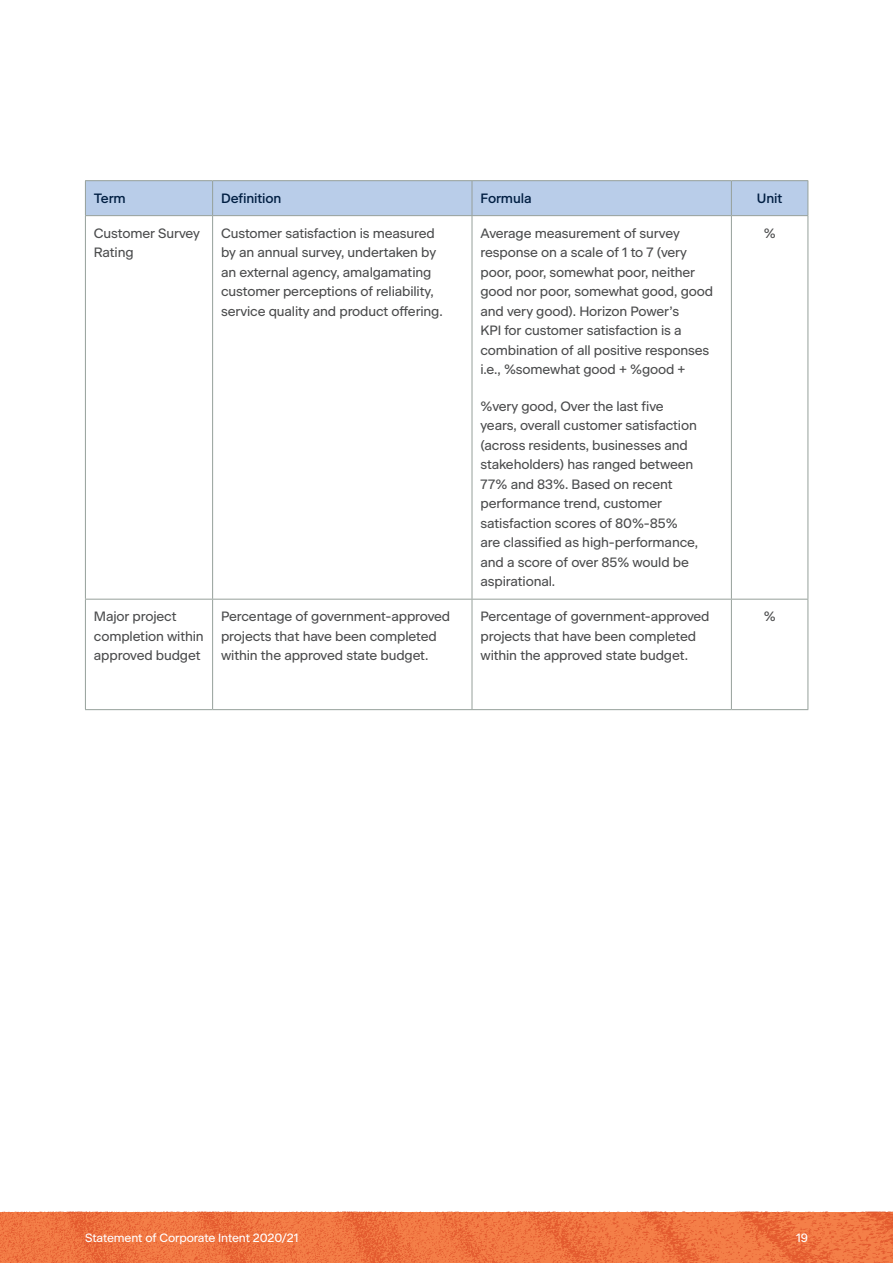
<style>
.page{position:relative;width:893px;height:1263px;background:#fff}
.page>*{position:absolute;margin:0;border:0;box-sizing:border-box;transform-origin:0 0}
.Body_Copy{font:13.5px/19.5px "Beausite Classic";letter-spacing:-.01em;color:#4b4c4d}
.Table_Subhead{font:500 13.5px "Beausite Classic";letter-spacing:-.01em;color:#001e42}
.t1{font:12px "Beausite Classic";letter-spacing:-.01em;color:#fff}
</style>
<div class="page">
<img style="left:0;top:1212px;width:893px;height:51px">
<div style="left:86px;top:181px;width:721px;height:34px;background:#b9cde9"></div>
<hr style="left:212px;top:181px;width:1px;height:34px;background:#96a09a">
<hr style="left:472px;top:181px;width:1px;height:34px;background:#96a09a">
<hr style="left:731px;top:181px;width:1px;height:34px;background:#96a09a">
<hr style="left:807px;top:181px;width:1px;height:34px;background:#96a09a">
<hr style="left:212px;top:216px;width:1px;height:383px;background:#96a09a">
<hr style="left:472px;top:216px;width:1px;height:383px;background:#96a09a">
<hr style="left:731px;top:216px;width:1px;height:383px;background:#96a09a">
<hr style="left:212px;top:599px;width:1px;height:110px;background:#96a09a">
<hr style="left:472px;top:599px;width:1px;height:110px;background:#96a09a">
<hr style="left:731px;top:599px;width:1px;height:110px;background:#96a09a">
<hr style="left:85px;top:709px;width:128px;height:1px;background:#96a09a">
<hr style="left:213px;top:709px;width:259px;height:1px;background:#96a09a">
<hr style="left:472px;top:709px;width:259px;height:1px;background:#96a09a">
<hr style="left:731px;top:709px;width:77px;height:1px;background:#96a09a">
<hr style="left:85px;top:180px;width:128px;height:1px;background:#96a09a">
<hr style="left:85px;top:181px;width:1px;height:34px;background:#96a09a">
<hr style="left:213px;top:180px;width:259px;height:1px;background:#96a09a">
<hr style="left:472px;top:180px;width:259px;height:1px;background:#96a09a">
<hr style="left:731px;top:180px;width:77px;height:1px;background:#96a09a">
<hr style="left:85px;top:215px;width:128px;height:1px;background:#96a09a">
<hr style="left:85px;top:216px;width:1px;height:383px;background:#96a09a">
<hr style="left:213px;top:215px;width:259px;height:1px;background:#96a09a">
<hr style="left:472px;top:215px;width:259px;height:1px;background:#96a09a">
<hr style="left:731px;top:215px;width:77px;height:1px;background:#96a09a">
<hr style="left:807px;top:216px;width:1px;height:383px;background:#96a09a">
<hr style="left:85px;top:599px;width:128px;height:1px;background:#96a09a">
<hr style="left:85px;top:599px;width:1px;height:110px;background:#96a09a">
<hr style="left:213px;top:599px;width:259px;height:1px;background:#96a09a">
<hr style="left:472px;top:599px;width:259px;height:1px;background:#96a09a">
<hr style="left:731px;top:599px;width:77px;height:1px;background:#96a09a">
<hr style="left:807px;top:599px;width:1px;height:110px;background:#96a09a">
<p class="Table_Subhead" style="left:94px;top:188px;width:33px">Term</p>
<p class="Table_Subhead" style="left:221px;top:188px;width:62px">Definition</p>
<p class="Table_Subhead" style="left:480px;top:188px;width:53px">Formula</p>
<p class="Table_Subhead" style="left:757px;top:188px;width:27px">Unit</p>
<p class="Body_Copy" style="left:94px;top:222px;width:107px">Customer Survey<br>Rating</p>
<p class="Body_Copy" style="left:221px;top:222px;width:223px">Customer satisfaction is measured by an annual survey, undertaken by an external agency, amalgamating customer perceptions of reliability, service quality and product offering.</p>
<p class="Body_Copy" style="left:480px;top:222px;width:234px">Average measurement of survey response on a scale of 1 to 7 (very poor, poor, somewhat poor, neither good nor poor, somewhat good, good and very good). Horizon Power’s<br>KPI for customer satisfaction is a combination of all positive responses i.e., %somewhat good + %good +</p>
<p class="Body_Copy" style="left:480px;top:395px;width:219px">%very good, Over the last five years, overall customer satisfaction (across residents, businesses and stakeholders) has ranged between<br>77% and 83%. Based on recent performance trend, customer satisfaction scores of 80%-85% are classified as high-performance, and a score of over 85% would be aspirational.</p>
<p class="Body_Copy" style="left:764px;top:222px;width:14px">%</p>
<p class="Body_Copy" style="left:94px;top:606px;width:111px">Major project completion within approved budget</p>
<p class="Body_Copy" style="left:221px;top:606px;width:231px">Percentage of government-approved projects that have been completed within the approved state budget.</p>
<p class="Body_Copy" style="left:480px;top:606px;width:231px">Percentage of government-approved projects that have been completed within the approved state budget.</p>
<p class="Body_Copy" style="left:764px;top:606px;width:14px">%</p>
<p class="t1" style="left:85px;top:1228px;width:215px">Statement of Corporate Intent 2020/21</p>
<p class="t1" style="left:796px;top:1228px;width:13px">19</p>
</div>
